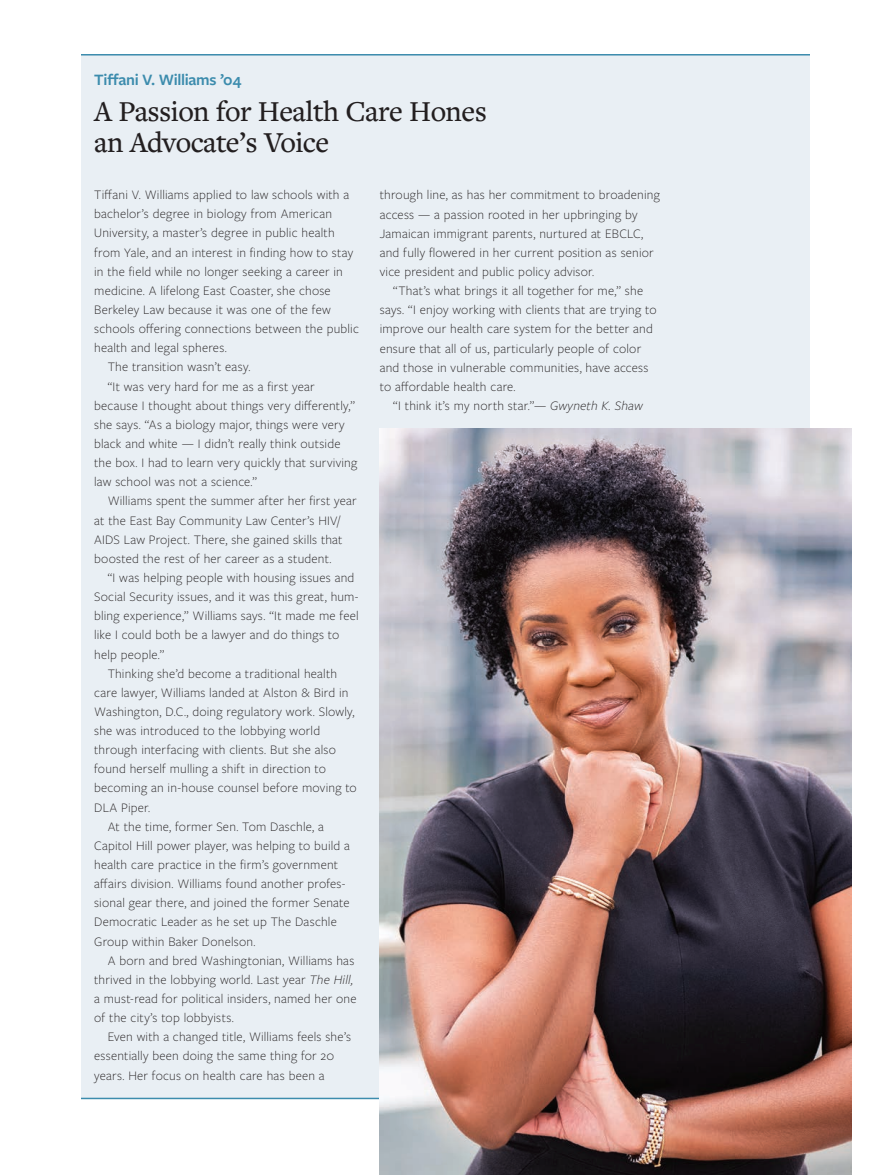
<style>
.page{position:relative;width:891px;height:1175px;background:#fff}
.page>*{position:absolute;margin:0;border:0;box-sizing:border-box;transform-origin:0 0}
.t1{font:500 30px/31.5px "Freight Text Pro";letter-spacing:-.02em;color:#231f20}
.t2{font:600 16.5px "Freight Sans Pro";letter-spacing:-.015em;color:#3c8cad}
.t3{font:300 13.5px/19.2px "Freight Sans Pro";letter-spacing:.015em;color:#231f20}
.s1{font-style:italic}
</style>
<div class="page">
<div style="left:81px;top:54px;width:729px;height:1043px;background:#e9eff4"></div>
<hr style="left:81px;top:54px;width:729px;height:2px;background:#3c8cad">
<hr style="left:81px;top:1097px;width:729px;height:2px;background:#3c8cad">
<img style="left:380px;top:429px;width:471px;height:745px">
<p class="t2" style="left:94px;top:68px;width:149px">Tiffani V. Williams ’04</p>
<h1 class="t1" style="left:94px;top:94px;width:394px">A Passion for Health Care Hones an Advocate’s Voice</h1>
<p class="t3" style="left:94px;top:185px;width:257px">Tiffani V. Williams applied to law schools with a</p>
<p class="t3" style="left:94px;top:204px;width:239px">bachelor’s degree in biology from American</p>
<p class="t3" style="left:94px;top:223px;width:242px">University, a master’s degree in public health</p>
<p class="t3" style="left:94px;top:242px;width:261px">from Yale, and an interest in finding how to stay</p>
<p class="t3" style="left:94px;top:261px;width:250px">in the field while no longer seeking a career in</p>
<p class="t3" style="left:94px;top:280px;width:238px">medicine. A lifelong East Coaster, she chose</p>
<p class="t3" style="left:94px;top:299px;width:238px">Berkeley Law because it was one of the few</p>
<p class="t3" style="left:94px;top:318px;width:266px">schools offering connections between the public</p>
<p class="t3" style="left:94px;top:338px;width:134px">health and legal spheres.</p>
<p class="t3" style="left:108px;top:357px;width:144px">The transition wasn’t easy.</p>
<p class="t3" style="left:108px;top:376px;width:208px">“It was very hard for me as a first year</p>
<p class="t3" style="left:94px;top:395px;width:262px">because I thought about things very differently,”</p>
<p class="t3" style="left:94px;top:414px;width:252px">she says. “As a biology major, things were very</p>
<p class="t3" style="left:94px;top:433px;width:248px">black and white — I didn’t really think outside</p>
<p class="t3" style="left:94px;top:452px;width:265px">the box. I had to learn very quickly that surviving</p>
<p class="t3" style="left:94px;top:472px;width:164px">law school was not a science.”</p>
<p class="t3" style="left:108px;top:491px;width:250px">Williams spent the summer after her first year</p>
<p class="t3" style="left:94px;top:510px;width:248px">at the East Bay Community Law Center’s HIV/</p>
<p class="t3" style="left:94px;top:529px;width:250px">AIDS Law Project. There, she gained skills that</p>
<p class="t3" style="left:94px;top:548px;width:239px">boosted the rest of her career as a student.</p>
<p class="t3" style="left:108px;top:567px;width:248px">“I was helping people with housing issues and</p>
<p class="t3" style="left:94px;top:586px;width:266px">Social Security issues, and it was this great, hum-</p>
<p class="t3" style="left:94px;top:605px;width:266px">bling experience,” Williams says. “It made me feel</p>
<p class="t3" style="left:94px;top:625px;width:247px">like I could both be a lawyer and do things to</p>
<p class="t3" style="left:94px;top:644px;width:72px">help people.”</p>
<p class="t3" style="left:108px;top:663px;width:231px">Thinking she’d become a traditional health</p>
<p class="t3" style="left:94px;top:682px;width:256px">care lawyer, Williams landed at Alston &amp; Bird in</p>
<p class="t3" style="left:94px;top:701px;width:262px">Washington, D.C., doing regulatory work. Slowly,</p>
<p class="t3" style="left:94px;top:720px;width:227px">she was introduced to the lobbying world</p>
<p class="t3" style="left:94px;top:739px;width:243px">through interfacing with clients. But she also</p>
<p class="t3" style="left:94px;top:758px;width:233px">found herself mulling a shift in direction to</p>
<p class="t3" style="left:94px;top:778px;width:264px">becoming an in-house counsel before moving to</p>
<p class="t3" style="left:94px;top:797px;width:57px">DLA Piper.</p>
<p class="t3" style="left:108px;top:816px;width:218px">At the time, former Sen. Tom Daschle, a</p>
<p class="t3" style="left:94px;top:835px;width:257px">Capitol Hill power player, was helping to build a</p>
<p class="t3" style="left:94px;top:854px;width:245px">health care practice in the firm’s government</p>
<p class="t3" style="left:94px;top:873px;width:253px">affairs division. Williams found another profes-</p>
<p class="t3" style="left:94px;top:892px;width:257px">sional gear there, and joined the former Senate</p>
<p class="t3" style="left:94px;top:912px;width:244px">Democratic Leader as he set up The Daschle</p>
<p class="t3" style="left:94px;top:931px;width:163px">Group within Baker Donelson.</p>
<p class="t3" style="left:108px;top:950px;width:248px">A born and bred Washingtonian, Williams has</p>
<p class="t3" style="left:94px;top:969px;width:260px">thrived in the lobbying world. Last year <span class="s1">The Hill,</span></p>
<p class="t3" style="left:94px;top:988px;width:264px">a must-read for political insiders, named her one</p>
<p class="t3" style="left:94px;top:1007px;width:141px">of the city’s top lobbyists.</p>
<p class="t3" style="left:108px;top:1026px;width:245px">Even with a changed title, Williams feels she’s</p>
<p class="t3" style="left:94px;top:1045px;width:242px">essentially been doing the same thing for 20</p>
<p class="t3" style="left:94px;top:1065px;width:232px">years. Her focus on health care has been a</p>
<p class="t3" style="left:380px;top:185px;width:282px">through line, as has her commitment to broadening access — a passion rooted in her upbringing by Jamaican immigrant parents, nurtured at EBCLC, and fully flowered in her current position as senior vice president and public policy advisor.</p>
<p class="t3" style="left:380px;top:280px;width:278px;text-indent:14px">“That’s what brings it all together for me,” she says. “I enjoy working with clients that are trying to improve our health care system for the better and ensure that all of us, particularly people of color and those in vulnerable communities, have access to affordable health care.</p>
<p class="t3" style="left:393px;top:395px;width:251px">“I think it’s my north star.”<span class="s1">— Gwyneth K. Shaw</span></p>
</div>
